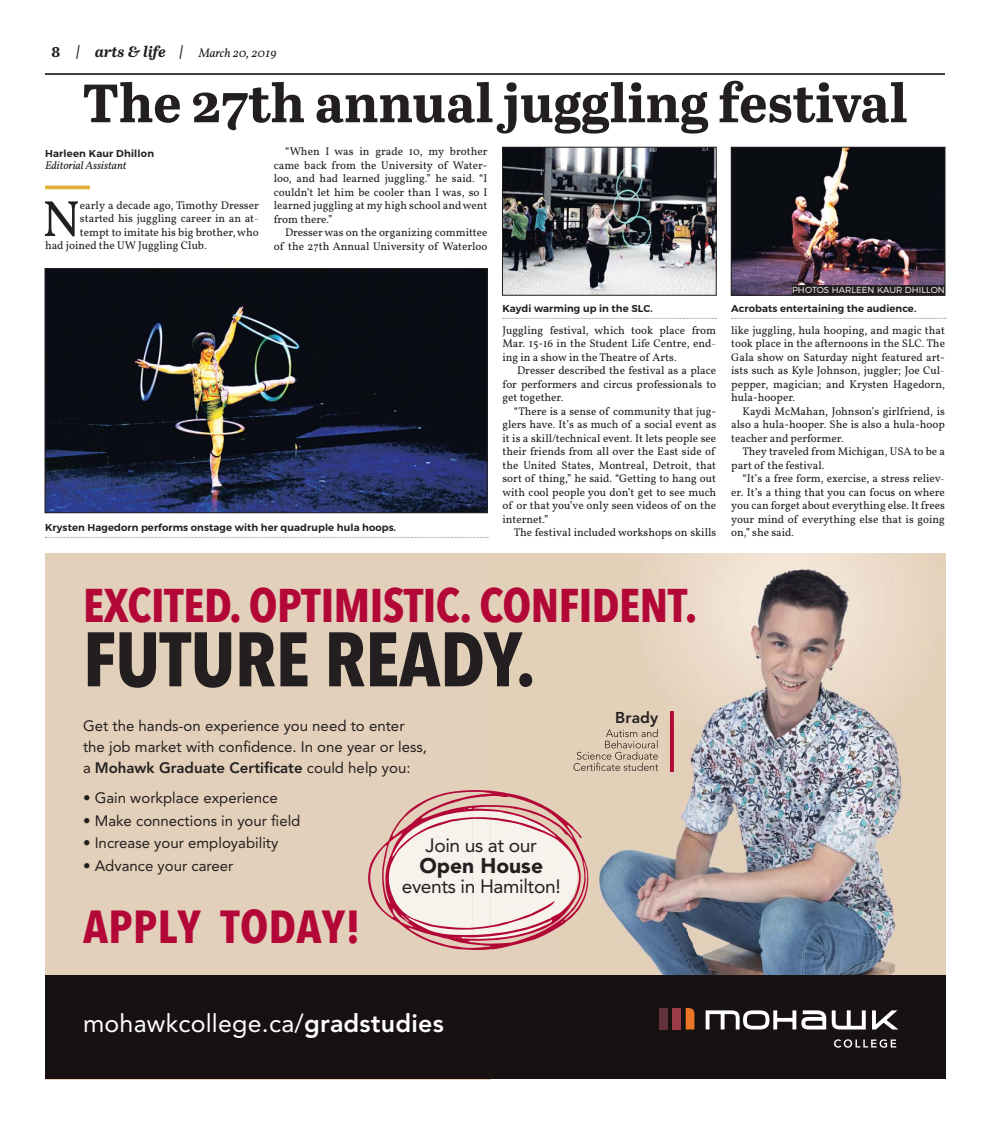
<style>
.page{position:relative;width:990px;height:1125px;background:#fff}
.page>*{position:absolute;margin:0;border:0;box-sizing:border-box;transform-origin:0 0}
.t1{font:700 76.25px "Avenir Next Condensed";letter-spacing:-.005em;color:#231f20}
.t2{font:700 53.75px "Abril Text";color:#231f20}
.t3{font:51px "Vollkorn";color:#231f20}
.t4{font:700 47.12px "Avenir Next Condensed";letter-spacing:-.01em;color:#b30738}
.t5{font:700 46.25px "Avenir Next Condensed";letter-spacing:.01em;color:#b30738}
.t6{font:25px "Avenir LT Std";letter-spacing:.01em;color:#fff}
.t7{font:900 21px "Avenir LT Std";color:#231f20}
.t8{font:19.25px "Avenir LT Std";letter-spacing:-.02em;color:#231f20}
.t9{font:800 15.62px "Avenir LT Std";letter-spacing:.01em;color:#231f20}
.t10{font:15px/21.2px "Avenir LT Std";color:#231f20}
.t11{font:italic 12.5px "Vollkorn";color:#231f20}
.t12{font:11.25px "Vollkorn";color:#231f20}
.t13{font:italic 11.25px "Vollkorn";color:#231f20}
.t14{font:600 10px "Montserrat";letter-spacing:.01em;color:#231f20}
.t15{font:300 8.75px "Montserrat";letter-spacing:.01em;color:#fff}
.s1{font-family:"Abril Text";font-weight:700;font-style:normal;font-size:15px}
.s2{font-family:"Abril Text";font-weight:700;font-size:15px}
.s3{font-weight:800}
</style>
<div class="page">
<hr style="left:45px;top:73px;width:900px;height:2px;background:#231f20">
<hr style="left:45px;top:186px;width:45px;height:3px;background:#e4b238">
<img style="left:47px;top:270px;width:439px;height:241px">
<div style="left:45px;top:268px;width:443px;height:245px;border:1px solid #231f20"></div>
<img style="left:504px;top:149px;width:211px;height:145px">
<div style="left:502px;top:147px;width:215px;height:149px;border:1px solid #231f20"></div>
<img style="left:733px;top:149px;width:210px;height:145px">
<div style="left:731px;top:147px;width:214px;height:149px;border:1px solid #231f20"></div>
<svg style="left:45px;top:537px;width:443px;height:1px"></svg>
<svg style="left:503px;top:318px;width:214px;height:1px"></svg>
<svg style="left:732px;top:318px;width:214px;height:1px"></svg>
<div style="left:792px;top:285px;width:153px;height:10px;background:#231f20"></div>
<div style="left:45px;top:553px;width:445px;height:526px;background:#e3d0ba"></div>
<img style="left:688px;top:553px;width:257px;height:422px">
<div style="left:490px;top:553px;width:198px;height:302px;background:#e2d0b8"></div>
<img style="left:559px;top:855px;width:129px;height:120px">
<div style="left:45px;top:975px;width:900px;height:104px;background:#171211"></div>
<svg style="left:834px;top:1039px;width:62px;height:9px"></svg>
<div style="left:659px;top:1008px;width:9px;height:22px;background:#63303d"></div>
<div style="left:672px;top:1008px;width:9px;height:22px;background:#9b3b46"></div>
<svg style="left:686px;top:1008px;width:8px;height:22px"></svg>
<svg style="left:706px;top:1010px;width:120px;height:20px"></svg>
<svg style="left:832px;top:1010px;width:34px;height:19px"></svg>
<svg style="left:872px;top:1010px;width:26px;height:19px"></svg>
<img style="left:606px;top:730px;width:31px;height:7px">
<img style="left:641px;top:729px;width:17px;height:8px">
<img style="left:605px;top:740px;width:53px;height:8px">
<img style="left:648px;top:752px;width:10px;height:8px">
<img style="left:577px;top:752px;width:71px;height:8px">
<img style="left:643px;top:763px;width:15px;height:8px">
<img style="left:574px;top:763px;width:69px;height:8px">
<svg style="left:670px;top:711px;width:4px;height:61px"></svg>
<svg style="left:368px;top:790px;width:220px;height:160px"></svg>
<p class="t11" style="left:52px;top:45px;width:227px"><span class="s1">8</span> <span class="s2">| arts &amp; life |</span> March 20, 2019</p>
<p class="t2" style="left:82px;top:72px;width:827px">The 27th annual juggling festival</p>
<p class="t14" style="left:45px;top:149px;width:111px">Harleen Kaur Dhillon</p>
<p class="t13" style="left:45px;top:158px;width:83px">Editorial Assistant</p>
<p class="t3" style="left:42px;top:199px;width:39px">N</p>
<p class="t12" style="left:80px;top:201px;width:180px">early a decade ago, Timothy Dresser</p>
<p class="t12" style="left:285px;top:147px;width:204px">“When I was in grade 10, my brother</p>
<p class="t12" style="left:274px;top:161px;width:215px">came back from the University of Water-</p>
<p class="t12" style="left:274px;top:174px;width:215px">loo, and had learned juggling.” he said. “I</p>
<p class="t12" style="left:274px;top:188px;width:215px">couldn’t let him be cooler than I was, so I</p>
<p class="t12" style="left:274px;top:201px;width:215px">learned juggling at my high school and went</p>
<p class="t12" style="left:274px;top:215px;width:60px">from there.”</p>
<p class="t12" style="left:285px;top:228px;width:204px">Dresser was on the organizing committee</p>
<p class="t12" style="left:274px;top:242px;width:215px">of the 27th Annual University of Waterloo</p>
<p class="t12" style="left:80px;top:214px;width:180px">started his juggling career in an at-</p>
<p class="t12" style="left:80px;top:228px;width:180px">tempt to imitate his big brother, who</p>
<p class="t12" style="left:45px;top:241px;width:163px">had joined the UW Juggling Club.</p>
<p class="t15" style="left:792px;top:285px;width:154px">PHOTOS HARLEEN KAUR DHILLON</p>
<p class="t14" style="left:45px;top:523px;width:353px">Krysten Hagedorn performs onstage with her quadruple hula hoops.</p>
<p class="t14" style="left:502px;top:304px;width:152px">Kaydi warming up in the SLC.</p>
<p class="t14" style="left:731px;top:304px;width:187px">Acrobats entertaining the audience.</p>
<p class="t12" style="left:502px;top:326px;width:215px">Juggling festival, which took place from</p>
<p class="t12" style="left:502px;top:339px;width:215px">Mar. 15-16 in the Student Life Centre, end-</p>
<p class="t12" style="left:502px;top:353px;width:176px">ing in a show in the Theatre of Arts.</p>
<p class="t12" style="left:517px;top:366px;width:201px">Dresser described the festival as a place</p>
<p class="t12" style="left:502px;top:380px;width:215px">for performers and circus professionals to</p>
<p class="t12" style="left:502px;top:393px;width:63px">get together.</p>
<p class="t12" style="left:514px;top:407px;width:204px">“There is a sense of community that jug-</p>
<p class="t12" style="left:502px;top:420px;width:215px">glers have. It’s as much of a social event as</p>
<p class="t12" style="left:502px;top:434px;width:215px">it is a skill/technical event. It lets people see</p>
<p class="t12" style="left:502px;top:447px;width:214px">their friends from all over the East side of</p>
<p class="t12" style="left:502px;top:461px;width:215px">the United States, Montreal, Detroit, that</p>
<p class="t12" style="left:502px;top:474px;width:215px">sort of thing,” he said. “Getting to hang out</p>
<p class="t12" style="left:502px;top:488px;width:215px">with cool people you don’t get to see much</p>
<p class="t12" style="left:502px;top:501px;width:215px">of or that you’ve only seen videos of on the</p>
<p class="t12" style="left:502px;top:515px;width:47px">internet.”</p>
<p class="t12" style="left:514px;top:528px;width:204px">The festival included workshops on skills</p>
<p class="t12" style="left:731px;top:326px;width:215px">like juggling, hula hooping, and magic that</p>
<p class="t12" style="left:731px;top:339px;width:215px">took place in the afternoons in the SLC. The</p>
<p class="t12" style="left:731px;top:353px;width:215px">Gala show on Saturday night featured art-</p>
<p class="t12" style="left:731px;top:366px;width:215px">ists such as Kyle Johnson, juggler; Joe Cul-</p>
<p class="t12" style="left:731px;top:380px;width:215px">pepper, magician; and Krysten Hagedorn,</p>
<p class="t12" style="left:731px;top:393px;width:66px">hula-hooper.</p>
<p class="t12" style="left:742px;top:407px;width:204px">Kaydi McMahan, Johnson’s girlfriend, is</p>
<p class="t12" style="left:731px;top:420px;width:215px">also a hula-hooper. She is also a hula-hoop</p>
<p class="t12" style="left:731px;top:434px;width:114px">teacher and performer.</p>
<p class="t12" style="left:742px;top:447px;width:204px">They traveled from Michigan, USA to be a</p>
<p class="t12" style="left:731px;top:461px;width:95px">part of the festival.</p>
<p class="t12" style="left:742px;top:474px;width:204px">“It’s a free form, exercise, a stress reliev-</p>
<p class="t12" style="left:731px;top:488px;width:215px">er. It’s a thing that you can focus on where</p>
<p class="t12" style="left:731px;top:501px;width:215px">you can forget about everything else. It frees</p>
<p class="t12" style="left:731px;top:515px;width:215px">your mind of everything else that is going</p>
<p class="t12" style="left:731px;top:528px;width:64px">on,” she said.</p>
<p class="t4" style="left:83px;top:575px;width:616px">EXCITED. OPTIMISTIC. CONFIDENT.</p>
<p class="t1" style="left:83px;top:610px;width:455px">FUTURE READY.</p>
<p class="t10" style="left:83px;top:716px;width:346px">Get the hands-on experience you need to enter the job market with confidence. In one year or less, a <span class="s3">Mohawk Graduate Certificate</span> could help you:</p>
<p class="t10" style="left:83px;top:788px;width:196px">• Gain workplace experience</p>
<p class="t10" style="left:83px;top:811px;width:219px">• Make connections in your field</p>
<p class="t10" style="left:83px;top:833px;width:197px">• Increase your employability</p>
<p class="t10" style="left:83px;top:856px;width:152px">• Advance your career</p>
<p class="t5" style="left:83px;top:897px;width:279px">APPLY TODAY!</p>
<p class="t9" style="left:615px;top:710px;width:45px">Brady</p>
<p class="t8" style="left:426px;top:836px;width:113px">Join us at our</p>
<p class="t7" style="left:419px;top:853px;width:125px">Open House</p>
<p class="t8" style="left:402px;top:877px;width:160px">events in Hamilton!</p>
<p class="t6" style="left:83px;top:1011px;width:362px">mohawkcollege.ca/<span class="s3">gradstudies</span></p>
</div>
